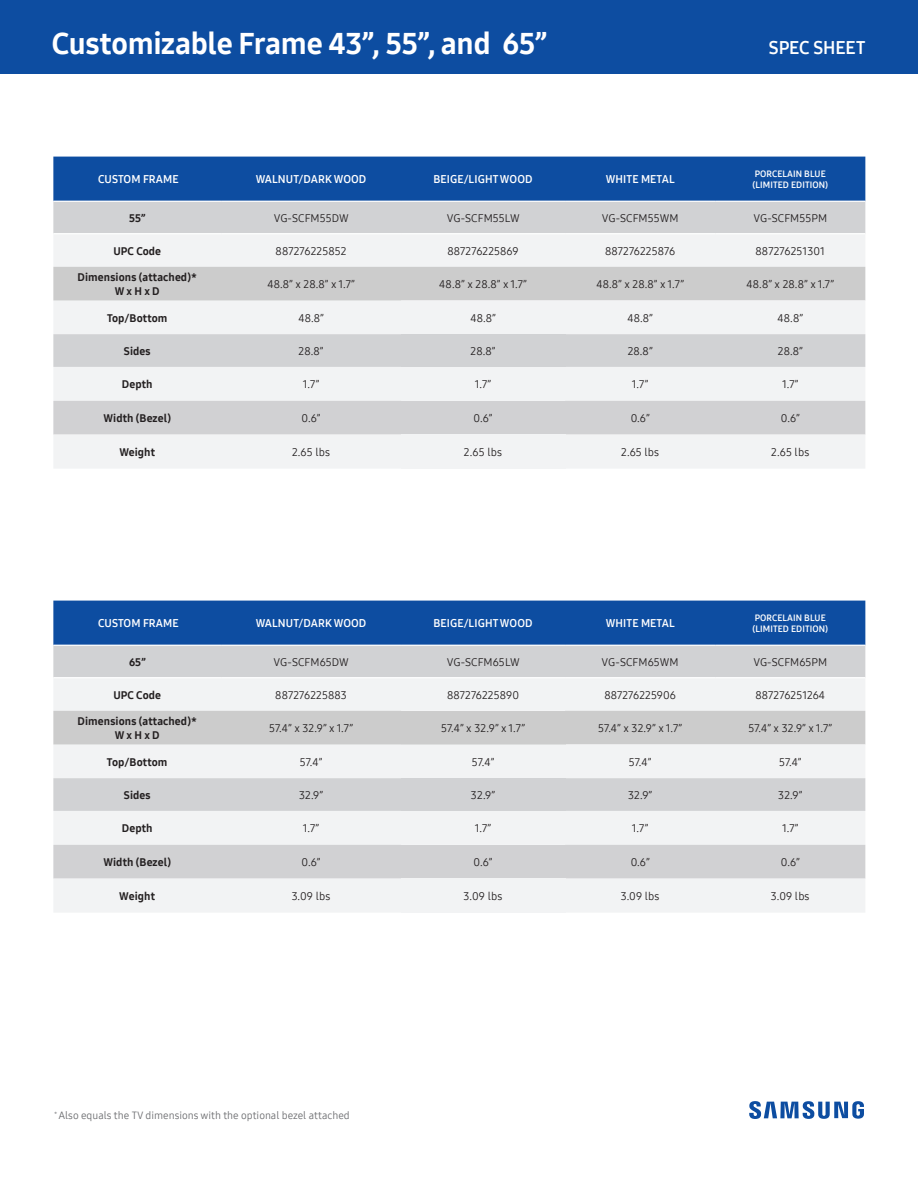
<style>
.page{position:relative;width:918px;height:1188px;background:#fff}
.page>*{position:absolute;margin:0;border:0;box-sizing:border-box;transform-origin:0 0}
.t1{font:30px "Samsung One 800";letter-spacing:-.01em;color:#fff}
.t2{font:18px "Samsung One 700";letter-spacing:-.005em;color:#fff}
.t3{font:10.95px "Samsung One 400";letter-spacing:.01em;color:#231f20}
.t4{font:10.95px/13.2px "Samsung One 800";letter-spacing:.01em;color:#231f20;text-align:center}
.t5{font:10.95px "Samsung One 700";letter-spacing:.01em;color:#fff}
.t6{font:10.5px "Samsung One 400";color:#6c6d70}
.t7{font:9px/10.8px "Samsung One 700";letter-spacing:.01em;color:#fff}
</style>
<div class="page">
<svg style="left:749px;top:1101px;width:115px;height:18px"></svg>
<div style="left:0;top:0;width:918px;height:74px;background:#0d4da1"></div>
<svg style="left:53px;top:601px;width:812px;height:76px;background:#5f84b6"></svg>
<div style="left:53px;top:679px;width:812px;height:32px;background:#f2f3f4"></div>
<svg style="left:53px;top:711px;width:812px;height:202px"></svg>
<hr style="left:53px;top:645px;width:168px;height:1px;background:#fff">
<hr style="left:221px;top:645px;width:180px;height:1px;background:#fff">
<hr style="left:401px;top:645px;width:164px;height:1px;background:#fff">
<hr style="left:565px;top:645px;width:150px;height:1px;background:#fff">
<hr style="left:715px;top:645px;width:150px;height:1px;background:#fff">
<svg style="left:53px;top:157px;width:812px;height:76px;background:#5f84b6"></svg>
<div style="left:53px;top:235px;width:812px;height:32px;background:#f2f3f4"></div>
<svg style="left:53px;top:267px;width:812px;height:202px"></svg>
<hr style="left:53px;top:201px;width:168px;height:1px;background:#fff">
<hr style="left:221px;top:201px;width:180px;height:1px;background:#fff">
<hr style="left:401px;top:201px;width:164px;height:1px;background:#fff">
<hr style="left:565px;top:201px;width:150px;height:1px;background:#fff">
<hr style="left:715px;top:201px;width:150px;height:1px;background:#fff">
<h1 class="t1" style="left:52px;top:23px;width:497px">Customizable Frame 43”, 55”, and 65”</h1>
<h2 class="t2" style="left:769px;top:36px;width:98px">SPEC SHEET</h2>
<p class="t5" style="left:98px;top:172px;width:82px">CUSTOM FRAME</p>
<p class="t5" style="left:256px;top:172px;width:112px">WALNUT/DARK WOOD</p>
<p class="t5" style="left:433px;top:172px;width:101px">BEIGE/LIGHT WOOD</p>
<p class="t5" style="left:606px;top:172px;width:70px">WHITE METAL</p>
<p class="t7" style="left:752px;top:168px;width:77px">PORCELAIN BLUE (LIMITED EDITION)</p>
<p class="t4" style="left:129px;top:211px;width:18px">55”</p>
<p class="t3" style="left:274px;top:211px;width:77px">VG-SCFM55DW</p>
<p class="t3" style="left:447px;top:211px;width:74px">VG-SCFM55LW</p>
<p class="t3" style="left:602px;top:211px;width:78px">VG-SCFM55WM</p>
<p class="t3" style="left:753px;top:211px;width:75px">VG-SCFM55PM</p>
<p class="t4" style="left:113px;top:244px;width:49px">UPC Code</p>
<p class="t3" style="left:276px;top:243px;width:72px">887276225852</p>
<p class="t3" style="left:447px;top:243px;width:73px">887276225869</p>
<p class="t3" style="left:605px;top:243px;width:72px">887276225876</p>
<p class="t3" style="left:756px;top:243px;width:71px">887276251301</p>
<p class="t4" style="left:78px;top:271px;width:121px">Dimensions (attached)*<br>W x H x D</p>
<p class="t3" style="left:267px;top:277px;width:89px">48.8” x 28.8” x 1.7”</p>
<p class="t3" style="left:439px;top:277px;width:89px">48.8” x 28.8” x 1.7”</p>
<p class="t3" style="left:596px;top:277px;width:89px">48.8” x 28.8” x 1.7”</p>
<p class="t3" style="left:747px;top:277px;width:89px">48.8” x 28.8” x 1.7”</p>
<p class="t4" style="left:107px;top:311px;width:62px">Top/Bottom</p>
<p class="t3" style="left:298px;top:310px;width:27px">48.8”</p>
<p class="t3" style="left:470px;top:310px;width:27px">48.8”</p>
<p class="t3" style="left:627px;top:310px;width:27px">48.8”</p>
<p class="t3" style="left:778px;top:310px;width:27px">48.8”</p>
<p class="t4" style="left:124px;top:344px;width:28px">Sides</p>
<p class="t3" style="left:299px;top:344px;width:27px">28.8”</p>
<p class="t3" style="left:471px;top:344px;width:27px">28.8”</p>
<p class="t3" style="left:628px;top:344px;width:27px">28.8”</p>
<p class="t3" style="left:778px;top:344px;width:27px">28.8”</p>
<p class="t4" style="left:122px;top:378px;width:32px">Depth</p>
<p class="t3" style="left:303px;top:377px;width:18px">1.7”</p>
<p class="t3" style="left:475px;top:377px;width:18px">1.7”</p>
<p class="t3" style="left:632px;top:377px;width:18px">1.7”</p>
<p class="t3" style="left:782px;top:377px;width:18px">1.7”</p>
<p class="t4" style="left:103px;top:411px;width:69px">Width (Bezel)</p>
<p class="t3" style="left:302px;top:411px;width:21px">0.6”</p>
<p class="t3" style="left:474px;top:411px;width:21px">0.6”</p>
<p class="t3" style="left:631px;top:411px;width:21px">0.6”</p>
<p class="t3" style="left:781px;top:411px;width:21px">0.6”</p>
<p class="t4" style="left:119px;top:445px;width:37px">Weight</p>
<p class="t3" style="left:292px;top:445px;width:40px">2.65 lbs</p>
<p class="t3" style="left:464px;top:445px;width:40px">2.65 lbs</p>
<p class="t3" style="left:621px;top:445px;width:40px">2.65 lbs</p>
<p class="t3" style="left:771px;top:445px;width:40px">2.65 lbs</p>
<p class="t5" style="left:98px;top:616px;width:82px">CUSTOM FRAME</p>
<p class="t5" style="left:256px;top:616px;width:112px">WALNUT/DARK WOOD</p>
<p class="t5" style="left:433px;top:616px;width:101px">BEIGE/LIGHT WOOD</p>
<p class="t5" style="left:606px;top:616px;width:70px">WHITE METAL</p>
<p class="t7" style="left:752px;top:612px;width:77px">PORCELAIN BLUE (LIMITED EDITION)</p>
<p class="t4" style="left:129px;top:655px;width:18px">65”</p>
<p class="t3" style="left:274px;top:655px;width:77px">VG-SCFM65DW</p>
<p class="t3" style="left:447px;top:655px;width:75px">VG-SCFM65LW</p>
<p class="t3" style="left:602px;top:655px;width:78px">VG-SCFM65WM</p>
<p class="t3" style="left:753px;top:655px;width:75px">VG-SCFM65PM</p>
<p class="t4" style="left:113px;top:688px;width:49px">UPC Code</p>
<p class="t3" style="left:275px;top:687px;width:73px">887276225883</p>
<p class="t3" style="left:447px;top:687px;width:73px">887276225890</p>
<p class="t3" style="left:604px;top:687px;width:73px">887276225906</p>
<p class="t3" style="left:755px;top:687px;width:71px">887276251264</p>
<p class="t4" style="left:78px;top:715px;width:121px">Dimensions (attached)*<br>W x H x D</p>
<p class="t3" style="left:269px;top:721px;width:85px">57.4” x 32.9” x 1.7”</p>
<p class="t3" style="left:441px;top:721px;width:85px">57.4” x 32.9” x 1.7”</p>
<p class="t3" style="left:598px;top:721px;width:85px">57.4” x 32.9” x 1.7”</p>
<p class="t3" style="left:748px;top:721px;width:85px">57.4” x 32.9” x 1.7”</p>
<p class="t4" style="left:107px;top:755px;width:62px">Top/Bottom</p>
<p class="t3" style="left:300px;top:754px;width:24px">57.4”</p>
<p class="t3" style="left:472px;top:754px;width:24px">57.4”</p>
<p class="t3" style="left:629px;top:754px;width:24px">57.4”</p>
<p class="t3" style="left:779px;top:754px;width:24px">57.4”</p>
<p class="t4" style="left:124px;top:788px;width:28px">Sides</p>
<p class="t3" style="left:299px;top:788px;width:26px">32.9”</p>
<p class="t3" style="left:471px;top:788px;width:26px">32.9”</p>
<p class="t3" style="left:628px;top:788px;width:26px">32.9”</p>
<p class="t3" style="left:778px;top:788px;width:26px">32.9”</p>
<p class="t4" style="left:122px;top:822px;width:32px">Depth</p>
<p class="t3" style="left:303px;top:821px;width:18px">1.7”</p>
<p class="t3" style="left:475px;top:821px;width:18px">1.7”</p>
<p class="t3" style="left:632px;top:821px;width:18px">1.7”</p>
<p class="t3" style="left:782px;top:821px;width:18px">1.7”</p>
<p class="t4" style="left:103px;top:855px;width:69px">Width (Bezel)</p>
<p class="t3" style="left:302px;top:855px;width:21px">0.6”</p>
<p class="t3" style="left:474px;top:855px;width:21px">0.6”</p>
<p class="t3" style="left:631px;top:855px;width:21px">0.6”</p>
<p class="t3" style="left:781px;top:855px;width:21px">0.6”</p>
<p class="t4" style="left:119px;top:889px;width:37px">Weight</p>
<p class="t3" style="left:292px;top:889px;width:40px">3.09 lbs</p>
<p class="t3" style="left:464px;top:889px;width:40px">3.09 lbs</p>
<p class="t3" style="left:621px;top:889px;width:40px">3.09 lbs</p>
<p class="t3" style="left:771px;top:889px;width:40px">3.09 lbs</p>
<p class="t6" style="left:54px;top:1108px;width:297px"><sup>*</sup> Also equals the TV dimensions with the optional bezel attached</p>
</div>
